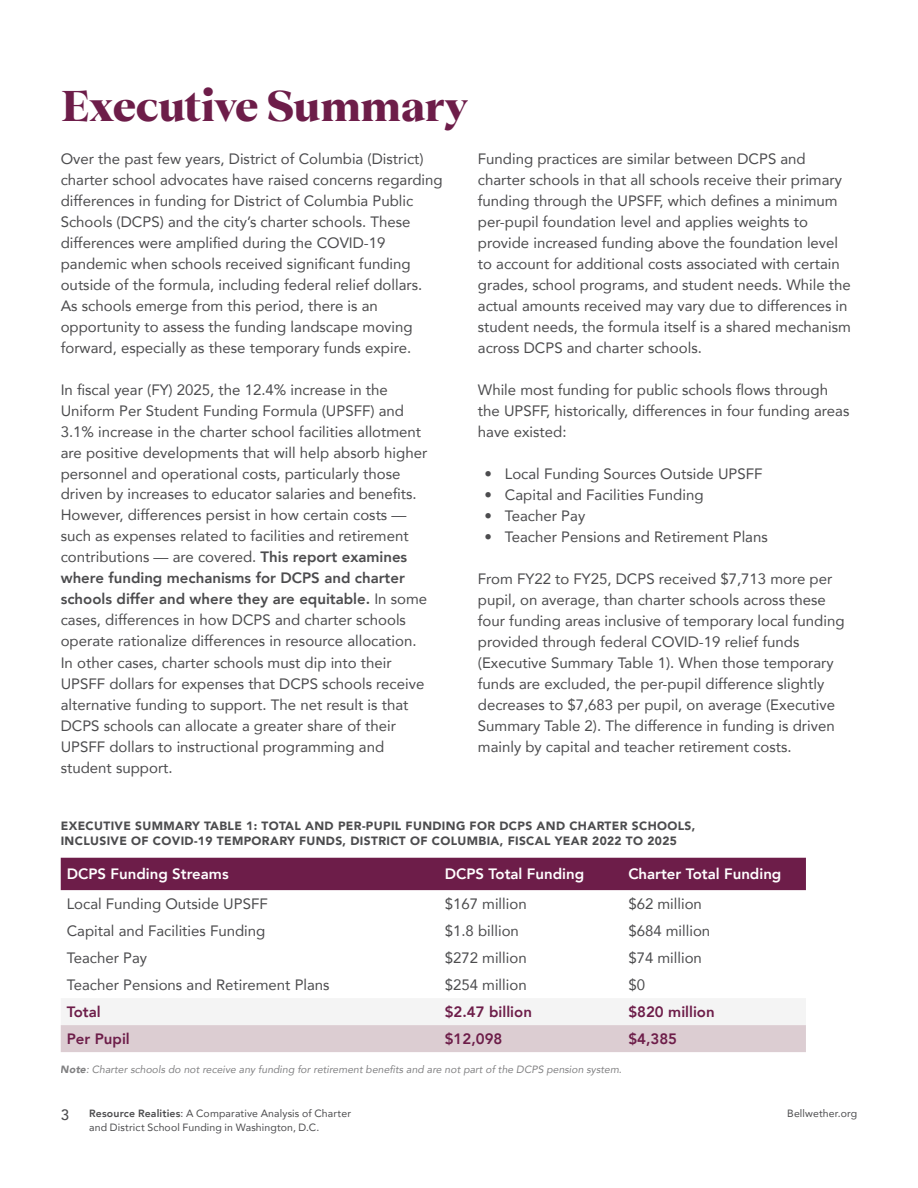
<style>
.page{position:relative;width:918px;height:1188px;background:#fff}
.page>*{position:absolute;margin:0;border:0;box-sizing:border-box;transform-origin:0 0}
.t1{font:800 45px "Teodor";color:#6d1d49}
.t2{font:15px/21px "Avenir";color:#4c4c4e}
.t3{font:800 15px "Avenir";color:#fff}
.t4{font:800 15px "Avenir";color:#6d1d49}
.t5{font:500 15px "Avenir";color:#4c4c4e}
.t6{font:900 12px/15px "Avenir";letter-spacing:.03em;color:#4c4c4e}
.t7{font:10.5px/13.5px "Avenir";letter-spacing:.01em;color:#4c4c4e}
.t8{font:italic 10.5px "Avenir";color:#4c4c4e}
.s1{font-weight:800}
.s2{font-weight:900}
</style>
<div class="page">
<div style="left:61px;top:858px;width:745px;height:32px;background:#6d1d49"></div>
<svg style="left:61px;top:999px;width:745px;height:53px"></svg>
<h1 class="t1" style="left:61px;top:72px;width:408px">Executive Summary</h1>
<p class="t2" style="left:61px;top:147px;width:383px">Over the past few years, District of Columbia (District) charter school advocates have raised concerns regarding differences in funding for District of Columbia Public Schools (DCPS) and the city’s charter schools. These differences were amplified during the COVID-19 pandemic when schools received significant funding outside of the formula, including federal relief dollars.<br>As schools emerge from this period, there is an opportunity to assess the funding landscape moving forward, especially as these temporary funds expire.</p>
<p class="t2" style="left:61px;top:378px;width:368px">In fiscal year (FY) 2025, the 12.4% increase in the Uniform Per Student Funding Formula (UPSFF) and 3.1% increase in the charter school facilities allotment are positive developments that will help absorb higher personnel and operational costs, particularly those driven by increases to educator salaries and benefits.<br>However, differences persist in how certain costs — such as expenses related to facilities and retirement contributions — are covered. <span class="s1">This report examines where funding mechanisms for DCPS and charter schools differ and where they are equitable.</span> In some cases, differences in how DCPS and charter schools operate rationalize differences in resource allocation.<br>In other cases, charter schools must dip into their UPSFF dollars for expenses that DCPS schools receive alternative funding to support. The net result is that DCPS schools can allocate a greater share of their UPSFF dollars to instructional programming and student support.</p>
<p class="t2" style="left:478px;top:147px;width:374px">Funding practices are similar between DCPS and charter schools in that all schools receive their primary funding through the UPSFF, which defines a minimum per-pupil foundation level and applies weights to provide increased funding above the foundation level to account for additional costs associated with certain grades, school programs, and student needs. While the actual amounts received may vary due to differences in student needs, the formula itself is a shared mechanism across DCPS and charter schools.</p>
<p class="t2" style="left:478px;top:378px;width:373px">While most funding for public schools flows through the UPSFF, historically, differences in four funding areas have existed:</p>
<p class="t2" style="left:485px;top:462px;width:279px">• Local Funding Sources Outside UPSFF</p>
<p class="t2" style="left:485px;top:483px;width:220px">• Capital and Facilities Funding</p>
<p class="t2" style="left:485px;top:504px;width:102px">• Teacher Pay</p>
<p class="t2" style="left:485px;top:525px;width:285px">• Teacher Pensions and Retirement Plans</p>
<p class="t2" style="left:478px;top:567px;width:368px">From FY22 to FY25, DCPS received $7,713 more per pupil, on average, than charter schools across these four funding areas inclusive of temporary local funding provided through federal COVID-19 relief funds (Executive Summary Table 1). When those temporary funds are excluded, the per-pupil difference slightly decreases to $7,683 per pupil, on average (Executive Summary Table 2). The difference in funding is driven mainly by capital and teacher retirement costs.</p>
<p class="t6" style="left:61px;top:818px;width:636px">EXECUTIVE SUMMARY TABLE 1: TOTAL AND PER-PUPIL FUNDING FOR DCPS AND CHARTER SCHOOLS,<br>INCLUSIVE OF COVID-19 TEMPORARY FUNDS, DISTRICT OF COLUMBIA, FISCAL YEAR 2022 TO 2025</p>
<p class="t3" style="left:67px;top:862px;width:163px">DCPS Funding Streams</p>
<p class="t3" style="left:445px;top:862px;width:141px">DCPS Total Funding</p>
<p class="t3" style="left:628px;top:862px;width:155px">Charter Total Funding</p>
<p class="t2" style="left:67px;top:893px;width:202px">Local Funding Outside UPSFF</p>
<p class="t2" style="left:445px;top:893px;width:83px">$167 million</p>
<p class="t2" style="left:628px;top:893px;width:75px">$62 million</p>
<p class="t2" style="left:67px;top:920px;width:200px">Capital and Facilities Funding</p>
<p class="t2" style="left:445px;top:920px;width:76px">$1.8 billion</p>
<p class="t2" style="left:628px;top:920px;width:83px">$684 million</p>
<p class="t2" style="left:67px;top:947px;width:82px">Teacher Pay</p>
<p class="t2" style="left:445px;top:947px;width:83px">$272 million</p>
<p class="t2" style="left:628px;top:947px;width:75px">$74 million</p>
<p class="t2" style="left:67px;top:974px;width:264px">Teacher Pensions and Retirement Plans</p>
<p class="t2" style="left:445px;top:974px;width:83px">$254 million</p>
<p class="t2" style="left:628px;top:974px;width:18px">$0</p>
<p class="t4" style="left:67px;top:1000px;width:35px">Total</p>
<p class="t4" style="left:445px;top:1000px;width:89px">$2.47 billion</p>
<p class="t4" style="left:628px;top:1000px;width:88px">$820 million</p>
<p class="t4" style="left:67px;top:1027px;width:65px">Per Pupil</p>
<p class="t4" style="left:445px;top:1027px;width:59px">$12,098</p>
<p class="t4" style="left:628px;top:1027px;width:50px">$4,385</p>
<p class="t8" style="left:61px;top:1063px;width:563px"><span class="s2">Note</span>: Charter schools do not receive any funding for retirement benefits and are not part of the DCPS pension system.</p>
<p class="t7" style="left:89px;top:1107px;width:263px"><span class="s1">Resource Realities</span>: A Comparative Analysis of Charter and District School Funding in Washington, D.C.</p>
<p class="t5" style="left:61px;top:1102px;width:10px">3</p>
<p class="t7" style="left:787px;top:1107px;width:71px">Bellwether.org</p>
</div>
